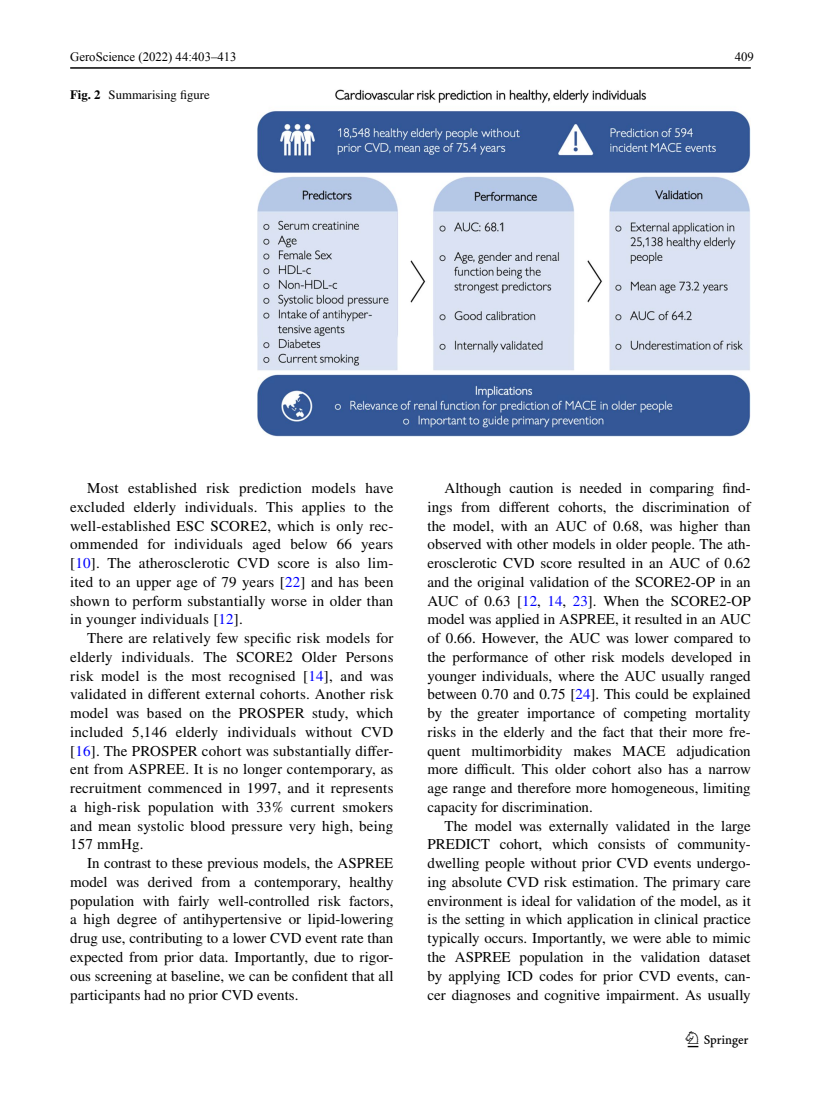
<style>
.page{position:relative;width:821px;height:1106px;background:#fff}
.page>*{position:absolute;margin:0;border:0;box-sizing:border-box;transform-origin:0 0}
.t1{font:22.5px "Springnew Regular 3";color:#000}
.t2{font:15px/18.8px "STIX";color:#000;text-align:justify}
.t3{font:12.75px "Times New Roman";color:#000}
.t4{font:12.75px "STIX";color:#000}
.s1{font-weight:700}
.s2{color:#00f}
</style>
<div class="page">
<hr style="left:70px;top:67px;width:680px;height:2px;background:#000">
<img style="left:257px;top:89px;width:493px;height:348px">
<p class="t3" style="left:70px;top:52px;width:168px">GeroScience (2022) 44:403–413</p>
<p class="t3" style="left:735px;top:52px;width:21px">409</p>
<p class="t4" style="left:70px;top:86px;width:141px"><span class="s1">Fig. 2</span> Summarising figure</p>
<p class="t2" style="left:70px;top:479px;width:325px;text-indent:17px">Most established risk prediction models have excluded elderly individuals. This applies to the well-established ESC SCORE2, which is only rec&shy;ommended for individuals aged below 66 years [<span class="s2">10</span>]. The atherosclerotic CVD score is also lim&shy;ited to an upper age of 79 years [<span class="s2">22</span>] and has been shown to perform substantially worse in older than in younger individuals [<span class="s2">12</span>].</p>
<p class="t2" style="left:70px;top:629px;width:325px;text-indent:17px">There are relatively few specific risk models for elderly individuals. The SCORE2 Older Persons risk model is the most recognised [<span class="s2">14</span>], and was validated in different external cohorts. Another risk model was based on the PROSPER study, which included 5,146 elderly individuals without CVD [<span class="s2">16</span>]. The PROSPER cohort was substantially differ&shy;ent from ASPREE. It is no longer contemporary, as recruitment commenced in 1997, and it represents a high-risk population with 33% current smokers and mean systolic blood pressure very high, being 157 mmHg.</p>
<p class="t2" style="left:70px;top:854px;width:325px;text-indent:17px">In contrast to these previous models, the ASPREE model was derived from a contemporary, healthy population with fairly well-controlled risk factors, a high degree of antihypertensive or lipid-lowering drug use, contributing to a lower CVD event rate than expected from prior data. Importantly, due to rigor&shy;ous screening at baseline, we can be confident that all participants had no prior CVD events.</p>
<p class="t2" style="left:427px;top:479px;width:325px;text-indent:17px">Although caution is needed in comparing find&shy;ings from different cohorts, the discrimination of the model, with an AUC of 0.68, was higher than observed with other models in older people. The ath&shy;erosclerotic CVD score resulted in an AUC of 0.62 and the original validation of the SCORE2-OP in an AUC of 0.63 [<span class="s2">12</span>, <span class="s2">14</span>, <span class="s2">23</span>]. When the SCORE2-OP model was applied in ASPREE, it resulted in an AUC of 0.66. However, the AUC was lower compared to the performance of other risk models developed in younger individuals, where the AUC usually ranged between 0.70 and 0.75 [<span class="s2">24</span>]. This could be explained by the greater importance of competing mortality risks in the elderly and the fact that their more fre&shy;quent multimorbidity makes MACE adjudication more difficult. This older cohort also has a narrow age range and therefore more homogeneous, limiting capacity for discrimination.</p>
<p class="t2" style="left:427px;top:817px;width:325px;text-indent:17px">The model was externally validated in the large PREDICT cohort, which consists of community&shy;dwelling people without prior CVD events undergo&shy;ing absolute CVD risk estimation. The primary care environment is ideal for validation of the model, as it is the setting in which application in clinical practice typically occurs. Importantly, we were able to mimic the ASPREE population in the validation dataset by applying ICD codes for prior CVD events, can&shy;cer diagnoses and cognitive impairment. As usually</p>
<h1 class="t1" style="left:687px;top:1031px;width:62px">1 3</h1>
</div>
